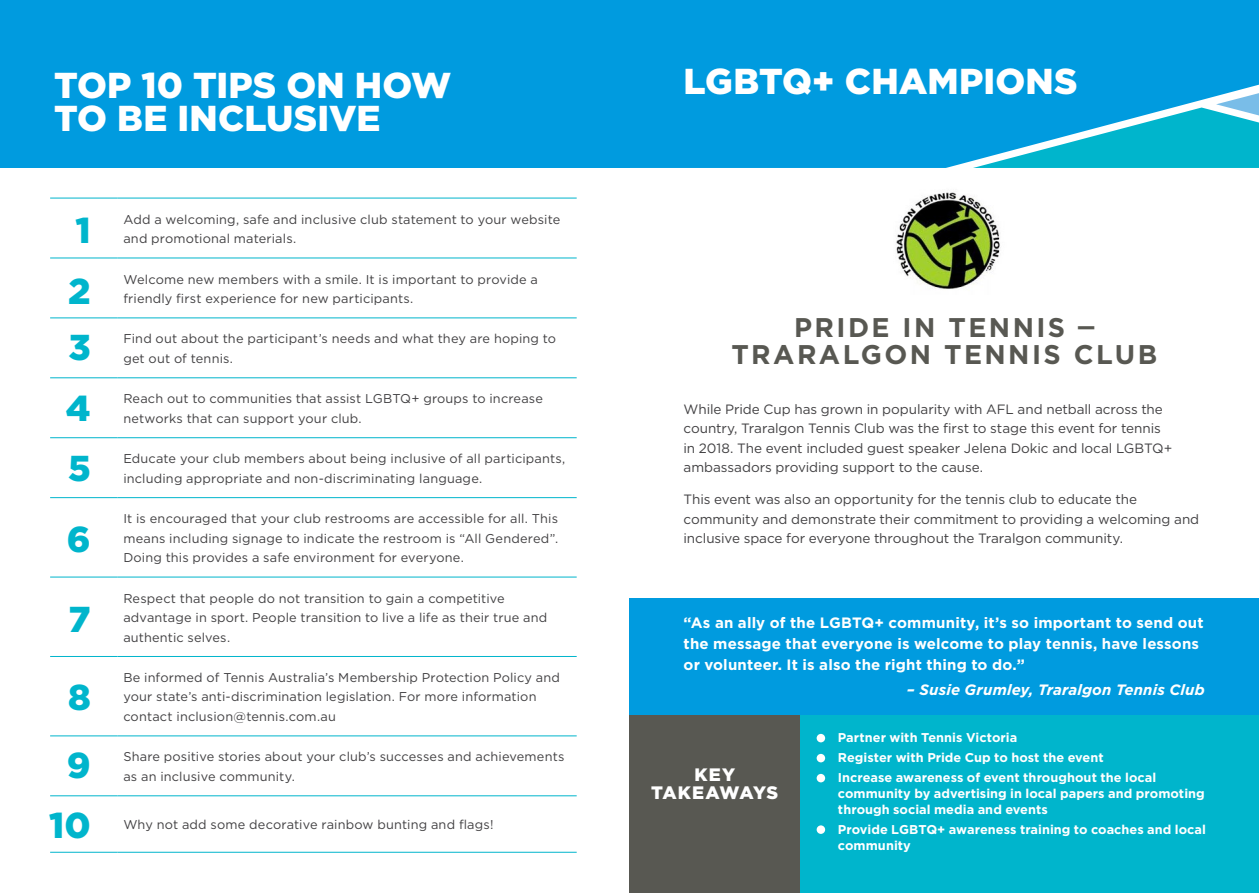
<style>
.page{position:relative;width:1259px;height:893px;background:#fff}
.page>*{position:absolute;margin:0;border:0;box-sizing:border-box;transform-origin:0 0}
.t1{font:900 36px/33px "Gotham HTF";letter-spacing:.005em;color:#fff}
.t2{font:900 36px/60.8px "Gotham HTF";color:#00b5cc}
.t3{font:700 27px/27px "Gotham";letter-spacing:.09em;color:#585852;text-align:center}
.t4{font:900 18px/18px "Gotham";letter-spacing:.04em;color:#fff;text-align:center}
.t5{font:700 15px/21px "Gotham HTF";letter-spacing:.01em;color:#fff}
.t6{font:italic 700 15px "Gotham HTF";letter-spacing:.01em;color:#fff}
.t7{font:13.5px/19.5px "Gotham";letter-spacing:-.005em;color:#414042}
.t8{font:12.75px/19.5px "Gotham";letter-spacing:.015em;color:#414042}
.t9{font:700 12.75px/20px "Gotham";letter-spacing:.005em;color:#fff}
</style>
<div class="page">
<svg style="left:629px;top:0;width:630px;height:168px;background:#06a0de"></svg>
<div style="left:0;top:0;width:629px;height:168px;background:#009bdf"></div>
<div style="left:665px;top:715px;width:594px;height:178px;background:#00b5cc"></div>
<div style="left:629px;top:715px;width:171px;height:178px;background:#585852"></div>
<img style="left:896px;top:192px;width:105px;height:97px">
<div style="left:816px;top:734px;width:9px;height:8px;background:#fff;border-radius:50%"></div>
<div style="left:816px;top:754px;width:9px;height:8px;background:#fff;border-radius:50%"></div>
<div style="left:816px;top:774px;width:9px;height:8px;background:#fff;border-radius:50%"></div>
<div style="left:816px;top:825px;width:9px;height:9px;background:#fff;border-radius:50%"></div>
<div style="left:629px;top:599px;width:630px;height:116px;background:#009bdf"></div>
<hr style="left:50px;top:198px;width:67px;height:1px;background:#00b5cc">
<hr style="left:117px;top:198px;width:460px;height:1px;background:#00b5cc">
<hr style="left:50px;top:258px;width:67px;height:1px;background:#00b5cc">
<hr style="left:117px;top:258px;width:460px;height:1px;background:#00b5cc">
<hr style="left:50px;top:317px;width:67px;height:1px;background:#00b5cc">
<hr style="left:117px;top:317px;width:460px;height:1px;background:#00b5cc">
<hr style="left:50px;top:377px;width:67px;height:1px;background:#00b5cc">
<hr style="left:117px;top:377px;width:460px;height:1px;background:#00b5cc">
<hr style="left:50px;top:437px;width:67px;height:1px;background:#00b5cc">
<hr style="left:117px;top:437px;width:460px;height:1px;background:#00b5cc">
<hr style="left:50px;top:497px;width:67px;height:1px;background:#00b5cc">
<hr style="left:117px;top:497px;width:460px;height:1px;background:#00b5cc">
<hr style="left:50px;top:577px;width:67px;height:1px;background:#00b5cc">
<hr style="left:117px;top:577px;width:460px;height:1px;background:#00b5cc">
<hr style="left:50px;top:656px;width:67px;height:1px;background:#00b5cc">
<hr style="left:117px;top:656px;width:460px;height:1px;background:#00b5cc">
<hr style="left:50px;top:735px;width:67px;height:1px;background:#00b5cc">
<hr style="left:117px;top:735px;width:460px;height:1px;background:#00b5cc">
<hr style="left:50px;top:795px;width:67px;height:1px;background:#00b5cc">
<hr style="left:117px;top:795px;width:460px;height:1px;background:#00b5cc">
<hr style="left:50px;top:852px;width:67px;height:1px;background:#00b5cc">
<hr style="left:117px;top:852px;width:460px;height:1px;background:#00b5cc">
<h1 class="t1" style="left:54px;top:68px;width:399px">TOP 10 TIPS ON HOW<br>TO BE INCLUSIVE</h1>
<h1 class="t2" style="left:68px;top:199px;width:24px">1<br>2</h1>
<h1 class="t2" style="left:66px;top:316px;width:26px;text-align:justify">3<br>4<br>5</h1>
<h1 class="t2" style="left:67px;top:508px;width:25px">6</h1>
<h1 class="t2" style="left:68px;top:579px;width:24px;line-height:78.3px">7<br>8</h1>
<h1 class="t2" style="left:49px;top:735px;width:43px;line-height:59.6px;text-align:center">9<br>10</h1>
<p class="t8" style="left:123px;top:209px;width:438px">Add a welcoming, safe and inclusive club statement to your website and promotional materials.</p>
<p class="t8" style="left:123px;top:269px;width:416px">Welcome new members with a smile. It is important to provide a friendly first experience for new participants.</p>
<p class="t8" style="left:123px;top:329px;width:434px">Find out about the participant’s needs and what they are hoping to get out of tennis.</p>
<p class="t8" style="left:123px;top:389px;width:421px">Reach out to communities that assist LGBTQ+ groups to increase networks that can support your club.</p>
<p class="t8" style="left:123px;top:449px;width:443px">Educate your club members about being inclusive of all participants, including appropriate and non-discriminating language.</p>
<p class="t8" style="left:123px;top:509px;width:436px;text-align:justify">It is encouraged that your club restrooms are accessible for all. This means including signage to indicate the restroom is “All Gendered”.<br>Doing this provides a safe environment for everyone.</p>
<p class="t8" style="left:123px;top:588px;width:425px">Respect that people do not transition to gain a competitive advantage in sport. People transition to live a life as their true and authentic selves.</p>
<p class="t8" style="left:123px;top:667px;width:438px">Be informed of Tennis Australia’s Membership Protection Policy and your state’s anti-discrimination legislation. For more information contact inclusion@tennis.com.au</p>
<p class="t8" style="left:123px;top:747px;width:442px">Share positive stories about your club’s successes and achievements as an inclusive community.</p>
<p class="t8" style="left:123px;top:815px;width:372px">Why not add some decorative rainbow bunting and flags!</p>
<h1 class="t1" style="left:683px;top:64px;width:396px">LGBTQ+ CHAMPIONS</h1>
<h2 class="t3" style="left:731px;top:313px;width:427px">PRIDE IN TENNIS _<br>TRARALGON TENNIS CLUB</h2>
<p class="t7" style="left:683px;top:399px;width:490px">While Pride Cup has grown in popularity with AFL and netball across the country, Traralgon Tennis Club was the first to stage this event for tennis in 2018. The event included guest speaker Jelena Dokic and local LGBTQ+ ambassadors providing support to the cause.</p>
<p class="t7" style="left:683px;top:490px;width:517px">This event was also an opportunity for the tennis club to educate the community and demonstrate their commitment to providing a welcoming and inclusive space for everyone throughout the Traralgon community.</p>
<p class="t5" style="left:683px;top:612px;width:521px">“As an ally of the LGBTQ+ community, it’s so important to send out the message that everyone is welcome to play tennis, have lessons or volunteer. It is also the right thing to do.”</p>
<p class="t6" style="left:907px;top:681px;width:299px">– Susie Grumley, Traralgon Tennis Club</p>
<h3 class="t4" style="left:651px;top:765px;width:129px">KEY<br>TAKEAWAYS</h3>
<p class="t9" style="left:838px;top:728px;width:320px">Partner with Tennis Victoria<br>Register with Pride Cup to host the event<br>Increase awareness of event throughout the local</p>
<p class="t9" style="left:838px;top:785px;width:368px;line-height:15.8px">community by advertising in local papers and promoting through social media and events</p>
<p class="t9" style="left:838px;top:821px;width:370px;line-height:15.8px">Provide LGBTQ+ awareness training to coaches and local community</p>
</div>
